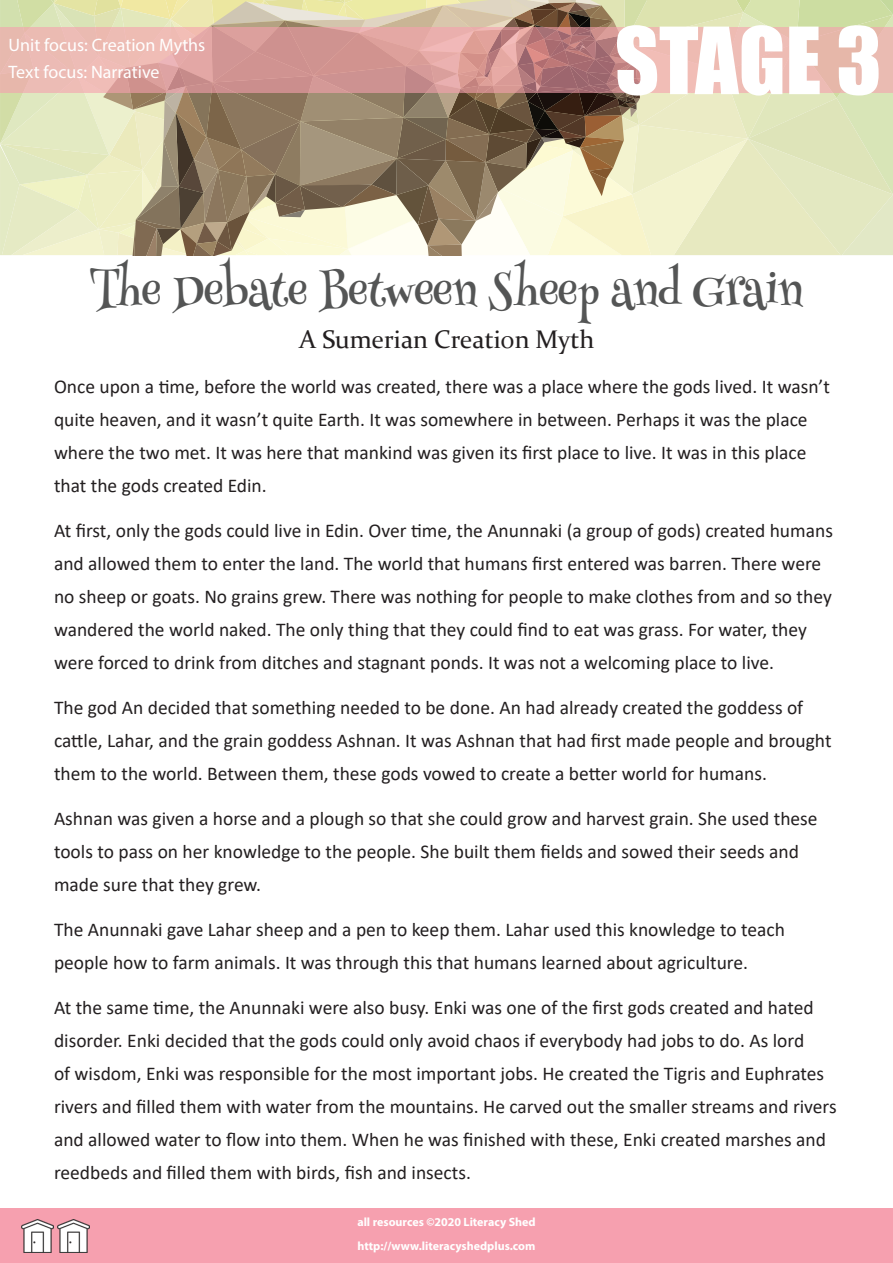
<style>
.page{position:relative;width:893px;height:1263px;background:#fff}
.page>*{position:absolute;margin:0;border:0;box-sizing:border-box;transform-origin:0 0}
.t1{font:85.5px "Impact";color:#fff}
.t2{font:43.5px "Henny Penny";color:#545555}
.t3{font:25.5px "Constantia";color:#231f20}
.t4{font:19.5px/33px "Calibri";color:#231f20}
.t5{font:18px "Myriad Pro";color:#fff}
.t6{font:700 12px "Myriad Pro";color:#fff}
</style>
<div class="page">
<svg style="left:0;top:0;width:893px;height:255px;background:#c6c09e"></svg>
<svg style="left:0;top:27px;width:893px;height:66px;background:#dca4a0"></svg>
<div style="left:0;top:1209px;width:893px;height:54px;background:#f6a0af"></div>
<img style="left:22px;top:1219px;width:31px;height:33px">
<img style="left:58px;top:1219px;width:31px;height:33px">
<p class="t5" style="left:9px;top:34px;width:198px">Unit focus: Creation Myths</p>
<p class="t5" style="left:9px;top:61px;width:153px">Text focus: Narrative</p>
<p class="t1" style="left:615px;top:-6px;width:268px">STAGE 3</p>
<p class="t2" style="left:90px;top:265px;width:715px">The Debate Between Sheep and Grain</p>
<p class="t3" style="left:299px;top:322px;width:297px">A Sumerian Creation Myth</p>
<p class="t4" style="left:54px;top:369px;width:777px">Once upon a time, before the world was created, there was a place where the gods lived. It wasn’t quite heaven, and it wasn’t quite Earth. It was somewhere in between. Perhaps it was the place where the two met. It was here that mankind was given its first place to live. It was in this place that the gods created Edin.</p>
<p class="t4" style="left:54px;top:513px;width:780px">At first, only the gods could live in Edin. Over time, the Anunnaki (a group of gods) created humans and allowed them to enter the land. The world that humans first entered was barren. There were no sheep or goats. No grains grew. There was nothing for people to make clothes from and so they wandered the world naked. The only thing that they could find to eat was grass. For water, they were forced to drink from ditches and stagnant ponds. It was not a welcoming place to live.</p>
<p class="t4" style="left:54px;top:690px;width:779px">The god An decided that something needed to be done. An had already created the goddess of cattle, Lahar, and the grain goddess Ashnan. It was Ashnan that had first made people and brought them to the world. Between them, these gods vowed to create a better world for humans.</p>
<p class="t4" style="left:54px;top:801px;width:765px">Ashnan was given a horse and a plough so that she could grow and harvest grain. She used these tools to pass on her knowledge to the people. She built them fields and sowed their seeds and made sure that they grew.</p>
<p class="t4" style="left:54px;top:912px;width:732px">The Anunnaki gave Lahar sheep and a pen to keep them. Lahar used this knowledge to teach people how to farm animals. It was through this that humans learned about agriculture.</p>
<p class="t4" style="left:54px;top:990px;width:784px">At the same time, the Anunnaki were also busy. Enki was one of the first gods created and hated disorder. Enki decided that the gods could only avoid chaos if everybody had jobs to do. As lord<br>of wisdom, Enki was responsible for the most important jobs. He created the Tigris and Euphrates rivers and filled them with water from the mountains. He carved out the smaller streams and rivers and allowed water to flow into them. When he was finished with these, Enki created marshes and reedbeds and filled them with birds, fish and insects.</p>
<p class="t6" style="left:357px;top:1214px;width:180px">all resources ©2020 Literacy Shed</p>
<p class="t6" style="left:357px;top:1238px;width:179px">http://www.literacyshedplus.com</p>
</div>
